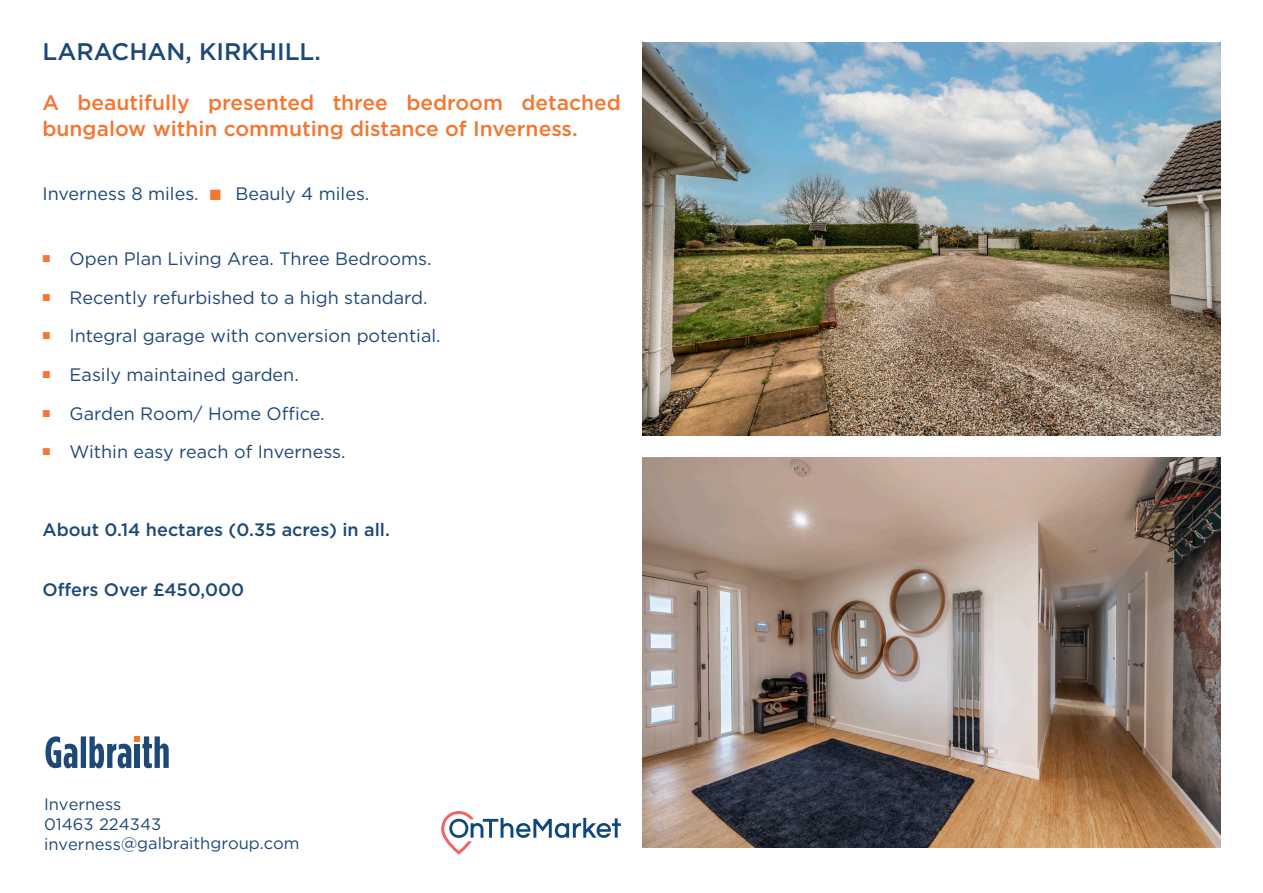
<style>
.page{position:relative;width:1263px;height:893px;background:#fff}
.page>*{position:absolute;margin:0;border:0;box-sizing:border-box;transform-origin:0 0}
.t1{font:500 24px "Gotham HTF";color:#1e4877}
.t2{font:500 21px/25.2px "Gotham HTF";color:#f37731}
.t3{font:18px "Gotham HTF";color:#1e4877}
.t4{font:500 18px "Gotham HTF";color:#1e4877}
.t5{font:16.5px "Gotham HTF";color:#1e4877}
.s1{font-family:"Proxima Nova";color:#f37731}
</style>
<div class="page">
<svg style="left:46px;top:736px;width:123px;height:32px"></svg>
<div style="left:135px;top:744px;width:5px;height:24px;background:#1e4877"></div>
<img style="left:642px;top:42px;width:578px;height:394px">
<img style="left:642px;top:457px;width:578px;height:391px">
<svg style="left:441px;top:811px;width:180px;height:44px"></svg>
<p class="t1" style="left:43px;top:38px;width:280px">LARACHAN, KIRKHILL.</p>
<p class="t2" style="left:43px;top:90px;width:580px">A beautifully presented three bedroom detached bungalow within commuting distance of Inverness.</p>
<p class="t3" style="left:43px;top:184px;width:328px">Inverness 8 miles. <span class="s1">■</span> Beauly 4 miles.</p>
<p class="t3" style="left:43px;top:249px;width:391px"><sup>■</sup> Open Plan Living Area. Three Bedrooms.</p>
<p class="t3" style="left:43px;top:288px;width:386px"><sup>■</sup> Recently refurbished to a high standard.</p>
<p class="t3" style="left:43px;top:326px;width:400px"><sup>■</sup> Integral garage with conversion potential.</p>
<p class="t3" style="left:43px;top:365px;width:258px"><sup>■</sup> Easily maintained garden.</p>
<p class="t3" style="left:43px;top:403px;width:284px"><sup>■</sup> Garden Room/ Home Office.</p>
<p class="t3" style="left:43px;top:442px;width:304px"><sup>■</sup> Within easy reach of Inverness.</p>
<p class="t4" style="left:43px;top:519px;width:349px">About 0.14 hectares (0.35 acres) in all.</p>
<p class="t4" style="left:43px;top:579px;width:203px">Offers Over £450,000</p>
<p class="t5" style="left:44px;top:795px;width:79px">Inverness</p>
<p class="t5" style="left:44px;top:815px;width:119px">01463 224343</p>
<p class="t5" style="left:44px;top:834px;width:257px">inverness@galbraithgroup.com</p>
</div>
